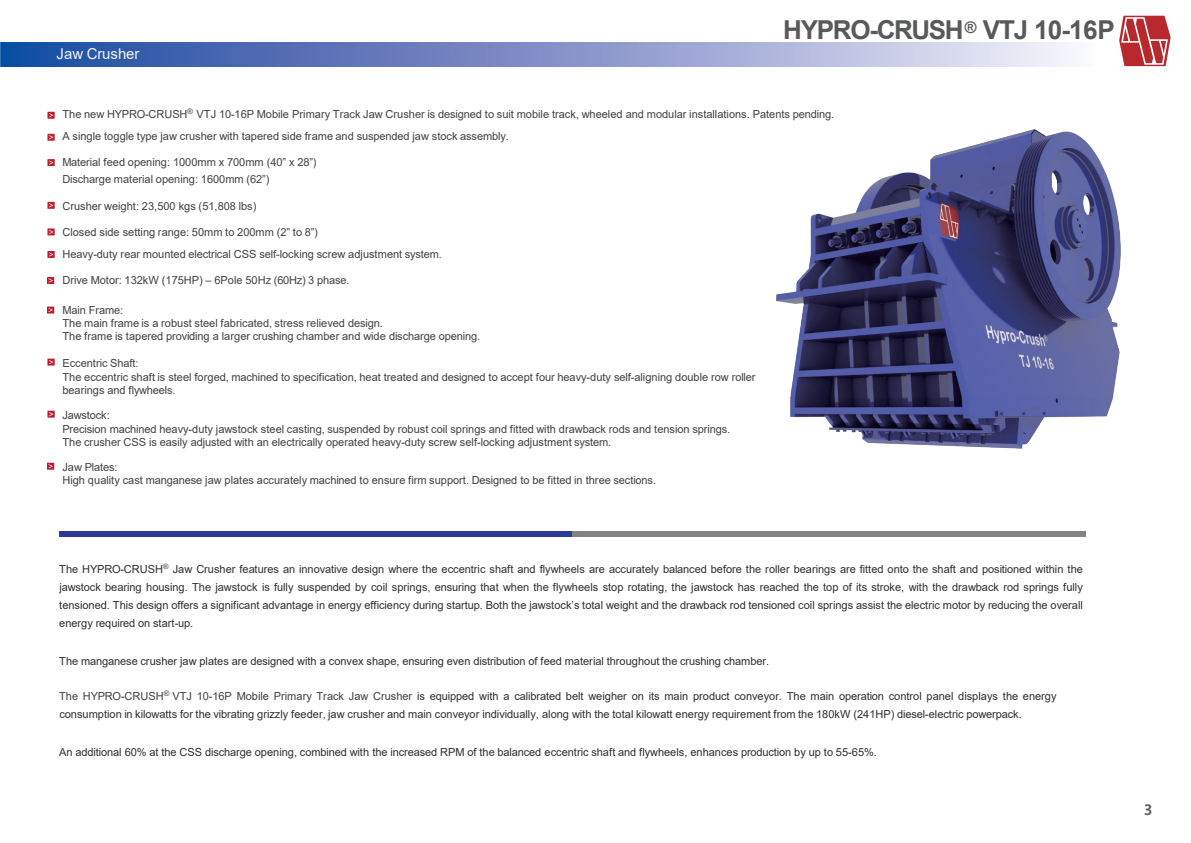
<style>
.page{position:relative;width:1191px;height:843px;background:#fff}
.page>*{position:absolute;margin:0;border:0;box-sizing:border-box;transform-origin:0 0}
.t1{font:700 26px "Arial";letter-spacing:-.05em;color:#58595b}
.t2{font:15px "Arial";letter-spacing:-.005em;color:#f1f2f2}
.t3{font:700 14px "Microsoft Ya Hei";color:#616062}
.t4{font:11px/18px "Arial";color:#332d2d;text-align:justify}
.t5{font:11px/13.1px "Arial";color:#414042}
.s1{color:#414042}
</style>
<div class="page">
<div style="left:59px;top:531px;width:513px;height:5px;background:#2d3b97"></div>
<div style="left:572px;top:531px;width:513px;height:5px;background:#808285"></div>
<svg style="left:1119px;top:16px;width:52px;height:50px"></svg>
<img style="left:0;top:42px;width:1068px;height:24px">
<svg style="left:47px;top:112px;width:8px;height:7px"></svg>
<svg style="left:47px;top:134px;width:8px;height:7px"></svg>
<svg style="left:47px;top:159px;width:8px;height:7px"></svg>
<svg style="left:47px;top:202px;width:8px;height:7px"></svg>
<svg style="left:47px;top:228px;width:8px;height:7px"></svg>
<svg style="left:47px;top:251px;width:8px;height:7px"></svg>
<svg style="left:47px;top:277px;width:7px;height:7px"></svg>
<svg style="left:47px;top:306px;width:7px;height:7px"></svg>
<svg style="left:47px;top:358px;width:8px;height:7px"></svg>
<svg style="left:47px;top:410px;width:8px;height:7px"></svg>
<svg style="left:47px;top:462px;width:7px;height:7px"></svg>
<img style="left:777px;top:129px;width:344px;height:319px">
<p class="t2" style="left:57px;top:43px;width:84px">Jaw Crusher</p>
<h2 class="t1" style="left:783px;top:11px;width:333px">HYPRO-CRUSH<sup>®</sup> VTJ 10-16P</h2>
<p class="t5" style="left:62px;top:108px;width:773px">The new HYPRO-CRUSH<sup>®</sup> VTJ 10-16P Mobile Primary Track Jaw Crusher is designed to suit mobile track, wheeled and modular installations. Patents pending.</p>
<p class="t5" style="left:62px;top:130px;width:448px">A single toggle type jaw crusher with tapered side frame and suspended jaw stock assembly.</p>
<p class="t5" style="left:62px;top:156px;width:256px">Material feed opening: 1000mm x 700mm (40” x 28”)</p>
<p class="t5" style="left:62px;top:173px;width:208px">Discharge material opening: 1600mm (62”)</p>
<p class="t5" style="left:62px;top:199px;width:196px">Crusher weight: 23,500 kgs (51,808 lbs)</p>
<p class="t5" style="left:62px;top:225px;width:257px">Closed side setting range: 50mm to 200mm (2” to 8”)</p>
<p class="t5" style="left:62px;top:247px;width:381px">Heavy-duty rear mounted electrical CSS self-locking screw adjustment system.</p>
<p class="t5" style="left:62px;top:273px;width:289px">Drive Motor: 132kW (175HP) – 6Pole 50Hz (60Hz) 3 phase.</p>
<p class="t5" style="left:62px;top:304px;width:62px">Main Frame:</p>
<p class="t5" style="left:62px;top:317px;width:322px">The main frame is a robust steel fabricated, stress relieved design.</p>
<p class="t5" style="left:62px;top:330px;width:419px">The frame is tapered providing a larger crushing chamber and wide discharge opening.</p>
<p class="t5" style="left:62px;top:356px;width:78px">Eccentric Shaft:</p>
<p class="t5" style="left:62px;top:370px;width:695px">The eccentric shaft is steel forged, machined to specification, heat treated and designed to accept four heavy-duty self-aligning double row roller bearings and flywheels.</p>
<p class="t5" style="left:62px;top:408px;width:49px">Jawstock:</p>
<p class="t5" style="left:62px;top:422px;width:669px">Precision machined heavy-duty jawstock steel casting, suspended by robust coil springs and fitted with drawback rods and tension springs.<br>The crusher CSS is easily adjusted with an electrically operated heavy-duty screw self-locking adjustment system.</p>
<p class="t5" style="left:62px;top:460px;width:57px">Jaw Plates:</p>
<p class="t5" style="left:62px;top:473px;width:595px">High quality cast manganese jaw plates accurately machined to ensure firm support. Designed to be fitted in three sections.</p>
<p class="t4" style="left:59px;top:559px;width:1025px">The HYPRO-CRUSH<sup>®</sup> Jaw Crusher features an innovative design where the eccentric shaft and flywheels are accurately balanced before the roller bearings are fitted onto the shaft and positioned within the jawstock bearing housing. The jawstock is fully suspended by coil springs, ensuring that when the flywheels stop rotating, the jawstock has reached the top of its stroke, with the drawback rod springs fully tensioned. This design offers a significant advantage in energy efficiency during startup. Both the jawstock’s total weight and the drawback rod tensioned coil springs assist the electric motor by reducing the overall energy required on start-up.</p>
<p class="t4" style="left:59px;top:652px;width:711px">The manganese crusher jaw plates are designed with a convex shape, ensuring even distribution of feed material throughout the crushing chamber.</p>
<p class="t4" style="left:59px;top:686px;width:999px"><span class="s1">The HYPRO-CRUSH</span><sup>®</sup> <span class="s1">VTJ 10-16P Mobile Primary Track Jaw Crusher</span> is equipped with a calibrated belt weigher on its main product conveyor. The main operation control panel displays the energy consumption in kilowatts for the vibrating grizzly feeder, jaw crusher and main conveyor individually, along with the total kilowatt energy requirement from the 180kW (241HP) diesel-electric powerpack.</p>
<p class="t4" style="left:59px;top:742px;width:819px">An additional 60% at the CSS discharge opening, combined with the increased RPM of the balanced eccentric shaft and flywheels, enhances production by up to 55-65%.</p>
<p class="t3" style="left:1144px;top:799px;width:10px">3</p>
</div>
